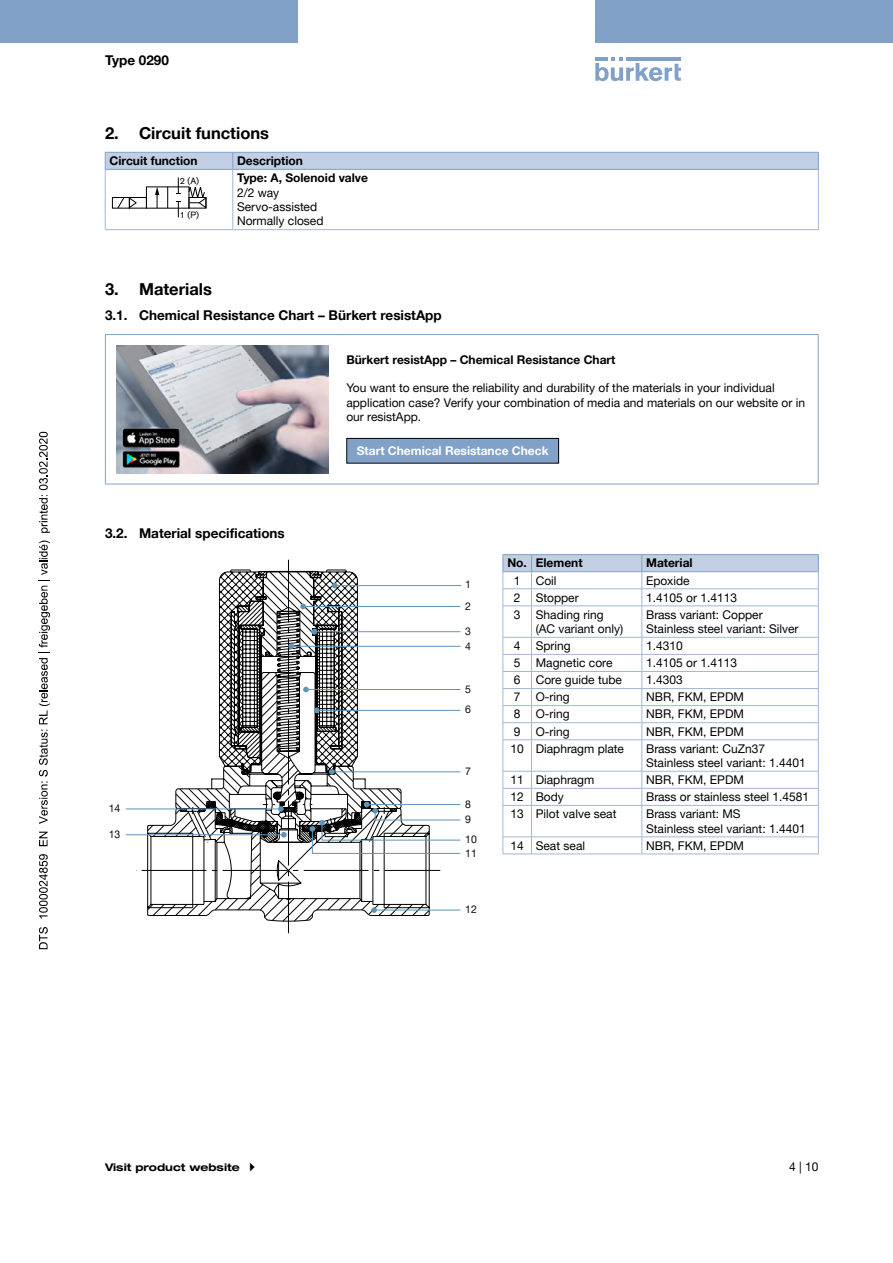
<style>
.page{position:relative;width:893px;height:1263px;background:#fff}
.page>*{position:absolute;margin:0;border:0;box-sizing:border-box;transform-origin:0 0}
.t1{font:700 16.5px "Helvetica Neue LTW1 G";color:#000}
.t2{font:700 13.5px "Helvetica Neue LTW1 G";color:#000}
.t3{font:12px/14.4px "Helvetica Neue LTW1 G";color:#000}
.t4{font:700 12px "Helvetica Neue LTW1 G";color:#000}
.t5{font:700 12px "Helvetica Neue LTW1 G";color:#fff}
.t6{font:700 expanded 10.5px "Helvetica Neue LTW1 G";color:#000}
.t7{font:10.5px/20.1px "Helvetica Neue LTW1 G";color:#080a0e}
.t8{font:9px "Akzidenz Grotesk BQ";color:#000}
</style>
<div class="page">
<svg style="left:595px;top:57px;width:86px;height:24px"></svg>
<hr style="left:626px;top:57px;width:55px;height:4px;background:#81a1c8">
<div style="left:0;top:0;width:298px;height:42px;background:#81a1c8"></div>
<div style="left:595px;top:0;width:298px;height:42px;background:#81a1c8"></div>
<hr style="left:818px;top:170px;width:1px;height:59px;background:#a1b7d6">
<hr style="left:233px;top:229px;width:586px;height:1px;background:#a1b7d6">
<hr style="left:105px;top:169px;width:128px;height:1px;background:#81a1c8">
<svg style="left:105px;top:152px;width:714px;height:17px"></svg>
<hr style="left:233px;top:169px;width:586px;height:1px;background:#81a1c8">
<hr style="left:105px;top:170px;width:1px;height:59px;background:#a1b7d6">
<hr style="left:233px;top:170px;width:1px;height:59px;background:#a1b7d6">
<hr style="left:105px;top:229px;width:128px;height:1px;background:#a1b7d6">
<div style="left:129px;top:197px;width:18px;height:11px;border:1px solid #000"></div>
<div style="left:112px;top:197px;width:18px;height:11px;border:1px solid #000"></div>
<svg style="left:117px;top:197px;width:20px;height:12px"></svg>
<svg style="left:189px;top:186px;width:18px;height:23px"></svg>
<div style="left:146px;top:186px;width:43px;height:23px;border:1px solid #000"></div>
<svg style="left:167px;top:187px;width:1px;height:21px"></svg>
<svg style="left:176px;top:201px;width:5px;height:16px"></svg>
<svg style="left:176px;top:177px;width:5px;height:17px"></svg>
<svg style="left:155px;top:187px;width:4px;height:21px"></svg>
<hr style="left:105px;top:334px;width:233px;height:1px;background:#81a1c8">
<hr style="left:105px;top:335px;width:1px;height:149px;background:#81a1c8">
<hr style="left:338px;top:334px;width:481px;height:1px;background:#81a1c8">
<hr style="left:818px;top:335px;width:1px;height:149px;background:#81a1c8">
<hr style="left:105px;top:484px;width:233px;height:1px;background:#81a1c8">
<hr style="left:338px;top:484px;width:481px;height:1px;background:#81a1c8">
<img style="left:116px;top:345px;width:213px;height:128px">
<div style="left:347px;top:438px;width:212px;height:25px;background:#81a1c8"></div>
<div style="left:346px;top:438px;width:213px;height:25px;border:1px solid #000"></div>
<hr style="left:126px;top:808px;width:155px;height:1px;background:#5f94b7">
<hr style="left:126px;top:834px;width:158px;height:1px;background:#5f94b7">
<svg style="left:136px;top:560px;width:325px;height:373px"></svg>
<hr style="left:503px;top:606px;width:1px;height:31px;background:#a1b7d6">
<hr style="left:818px;top:606px;width:1px;height:31px;background:#a1b7d6">
<hr style="left:503px;top:740px;width:1px;height:31px;background:#a1b7d6">
<hr style="left:818px;top:740px;width:1px;height:31px;background:#a1b7d6">
<svg style="left:818px;top:772px;width:1px;height:33px"></svg>
<hr style="left:503px;top:805px;width:1px;height:32px;background:#a1b7d6">
<hr style="left:818px;top:805px;width:1px;height:32px;background:#a1b7d6">
<svg style="left:818px;top:838px;width:1px;height:16px"></svg>
<hr style="left:531px;top:854px;width:111px;height:1px;background:#a1b7d6">
<hr style="left:642px;top:854px;width:177px;height:1px;background:#a1b7d6">
<hr style="left:531px;top:606px;width:1px;height:31px;background:#a1b7d6">
<hr style="left:642px;top:606px;width:1px;height:31px;background:#a1b7d6">
<hr style="left:531px;top:637px;width:111px;height:1px;background:#a1b7d6">
<hr style="left:642px;top:637px;width:177px;height:1px;background:#a1b7d6">
<hr style="left:531px;top:654px;width:111px;height:1px;background:#a1b7d6">
<hr style="left:642px;top:654px;width:177px;height:1px;background:#a1b7d6">
<hr style="left:531px;top:671px;width:111px;height:1px;background:#a1b7d6">
<hr style="left:642px;top:671px;width:177px;height:1px;background:#a1b7d6">
<hr style="left:531px;top:688px;width:111px;height:1px;background:#a1b7d6">
<hr style="left:642px;top:688px;width:177px;height:1px;background:#a1b7d6">
<hr style="left:531px;top:705px;width:111px;height:1px;background:#a1b7d6">
<hr style="left:642px;top:705px;width:177px;height:1px;background:#a1b7d6">
<hr style="left:531px;top:722px;width:111px;height:1px;background:#a1b7d6">
<hr style="left:642px;top:722px;width:177px;height:1px;background:#a1b7d6">
<svg style="left:642px;top:637px;width:1px;height:102px"></svg>
<svg style="left:818px;top:637px;width:1px;height:102px"></svg>
<svg style="left:503px;top:637px;width:29px;height:103px"></svg>
<hr style="left:531px;top:739px;width:111px;height:1px;background:#a1b7d6">
<hr style="left:531px;top:740px;width:1px;height:31px;background:#a1b7d6">
<hr style="left:642px;top:739px;width:177px;height:1px;background:#a1b7d6">
<hr style="left:642px;top:740px;width:1px;height:31px;background:#a1b7d6">
<hr style="left:531px;top:771px;width:111px;height:1px;background:#a1b7d6">
<hr style="left:642px;top:771px;width:177px;height:1px;background:#a1b7d6">
<hr style="left:531px;top:788px;width:111px;height:1px;background:#a1b7d6">
<hr style="left:642px;top:788px;width:177px;height:1px;background:#a1b7d6">
<svg style="left:642px;top:771px;width:1px;height:34px"></svg>
<svg style="left:503px;top:771px;width:29px;height:35px"></svg>
<hr style="left:531px;top:805px;width:111px;height:1px;background:#a1b7d6">
<hr style="left:531px;top:805px;width:1px;height:32px;background:#a1b7d6">
<hr style="left:642px;top:805px;width:177px;height:1px;background:#a1b7d6">
<hr style="left:642px;top:805px;width:1px;height:32px;background:#a1b7d6">
<hr style="left:531px;top:837px;width:111px;height:1px;background:#a1b7d6">
<svg style="left:503px;top:837px;width:29px;height:18px"></svg>
<hr style="left:642px;top:837px;width:177px;height:1px;background:#a1b7d6">
<svg style="left:642px;top:837px;width:1px;height:17px"></svg>
<svg style="left:503px;top:554px;width:316px;height:53px"></svg>
<svg style="left:39px;top:927px;width:9px;height:22px"></svg>
<svg style="left:39px;top:854px;width:9px;height:64px"></svg>
<svg style="left:39px;top:832px;width:9px;height:14px"></svg>
<svg style="left:39px;top:540px;width:11px;height:284px"></svg>
<svg style="left:39px;top:432px;width:11px;height:101px"></svg>
<p class="t2" style="left:105px;top:52px;width:65px">Type 0290</p>
<h1 class="t1" style="left:105px;top:123px;width:166px">2. Circuit functions</h1>
<p class="t4" style="left:109px;top:153px;width:90px">Circuit function</p>
<p class="t4" style="left:237px;top:153px;width:67px">Description</p>
<p class="t8" style="left:180px;top:175px;width:21px">2 (A)</p>
<p class="t8" style="left:180px;top:209px;width:21px">1 (P)</p>
<p class="t4" style="left:237px;top:170px;width:133px">Type: A, Solenoid valve</p>
<p class="t3" style="left:237px;top:185px;width:88px">2/2 way<br>Servo-assisted<br>Normally closed</p>
<h1 class="t1" style="left:105px;top:279px;width:108px">3. Materials</h1>
<p class="t2" style="left:105px;top:307px;width:338px">3.1. Chemical Resistance Chart – Bürkert resistApp</p>
<p class="t4" style="left:346px;top:352px;width:271px">Bürkert resistApp – Chemical Resistance Chart</p>
<p class="t3" style="left:346px;top:381px;width:460px">You want to ensure the reliability and durability of the materials in your individual application case? Verify your combination of media and materials on our website or in our resistApp.</p>
<p class="t5" style="left:357px;top:443px;width:193px">Start Chemical Resistance Check</p>
<p class="t2" style="left:105px;top:525px;width:181px">3.2. Material specifications</p>
<p class="t7" style="left:109px;top:798px;width:13px">14</p>
<p class="t7" style="left:109px;top:824px;width:13px">13</p>
<p class="t7" style="left:465px;top:574px;width:7px">1</p>
<p class="t7" style="left:465px;top:596px;width:7px">2</p>
<p class="t7" style="left:465px;top:621px;width:7px">3</p>
<p class="t7" style="left:465px;top:636px;width:7px">4</p>
<p class="t7" style="left:465px;top:679px;width:7px">5</p>
<p class="t7" style="left:465px;top:700px;width:7px">6</p>
<p class="t7" style="left:465px;top:761px;width:7px">7</p>
<p class="t7" style="left:465px;top:794px;width:7px">8</p>
<p class="t7" style="left:465px;top:809px;width:13px">9<br>10</p>
<p class="t7" style="left:465px;top:843px;width:13px">11</p>
<p class="t7" style="left:465px;top:899px;width:13px">12</p>
<p class="t4" style="left:507px;top:556px;width:77px">No. Element</p>
<p class="t4" style="left:646px;top:556px;width:48px">Material</p>
<p class="t3" style="left:514px;top:573px;width:8px">1</p>
<p class="t3" style="left:536px;top:573px;width:22px">Coil</p>
<p class="t3" style="left:646px;top:573px;width:45px">Epoxide</p>
<p class="t3" style="left:514px;top:590px;width:8px">2</p>
<p class="t3" style="left:536px;top:590px;width:44px">Stopper</p>
<p class="t3" style="left:646px;top:590px;width:92px">1.4105 or 1.4113</p>
<p class="t3" style="left:514px;top:607px;width:8px">3</p>
<p class="t3" style="left:536px;top:607px;width:89px">Shading ring (AC variant only)</p>
<p class="t3" style="left:646px;top:607px;width:154px">Brass variant: Copper<br>Stainless steel variant: Silver</p>
<p class="t3" style="left:514px;top:639px;width:8px">4</p>
<p class="t3" style="left:536px;top:639px;width:37px">Spring</p>
<p class="t3" style="left:646px;top:639px;width:38px">1.4310</p>
<p class="t3" style="left:514px;top:656px;width:8px">5</p>
<p class="t3" style="left:536px;top:656px;width:78px">Magnetic core</p>
<p class="t3" style="left:646px;top:656px;width:92px">1.4105 or 1.4113</p>
<p class="t3" style="left:514px;top:673px;width:8px">6</p>
<p class="t3" style="left:536px;top:673px;width:88px">Core guide tube</p>
<p class="t3" style="left:646px;top:673px;width:38px">1.4303</p>
<p class="t3" style="left:514px;top:690px;width:8px">7</p>
<p class="t3" style="left:536px;top:690px;width:36px">O-ring</p>
<p class="t3" style="left:646px;top:690px;width:99px">NBR, FKM, EPDM</p>
<p class="t3" style="left:514px;top:707px;width:8px">8</p>
<p class="t3" style="left:536px;top:707px;width:36px">O-ring</p>
<p class="t3" style="left:646px;top:707px;width:99px">NBR, FKM, EPDM</p>
<p class="t3" style="left:514px;top:724px;width:8px">9</p>
<p class="t3" style="left:536px;top:724px;width:36px">O-ring</p>
<p class="t3" style="left:646px;top:724px;width:99px">NBR, FKM, EPDM</p>
<p class="t3" style="left:510px;top:741px;width:115px">10 Diaphragm plate</p>
<p class="t3" style="left:646px;top:741px;width:161px">Brass variant: CuZn37<br>Stainless steel variant: 1.4401</p>
<p class="t3" style="left:510px;top:772px;width:85px">11 Diaphragm</p>
<p class="t3" style="left:646px;top:772px;width:99px">NBR, FKM, EPDM</p>
<p class="t3" style="left:510px;top:790px;width:55px">12 Body</p>
<p class="t3" style="left:646px;top:790px;width:165px">Brass or stainless steel 1.4581</p>
<p class="t3" style="left:510px;top:807px;width:107px">13 Pilot valve seat</p>
<p class="t3" style="left:646px;top:807px;width:161px">Brass variant: MS<br>Stainless steel variant: 1.4401</p>
<p class="t3" style="left:510px;top:838px;width:76px">14 Seat seal</p>
<p class="t3" style="left:646px;top:838px;width:99px">NBR, FKM, EPDM</p>
<p class="t6" style="left:105px;top:1161px;width:136px">Visit product website</p>
<p class="t3" style="left:789px;top:1159px;width:31px">4 | 10</p>
</div>
